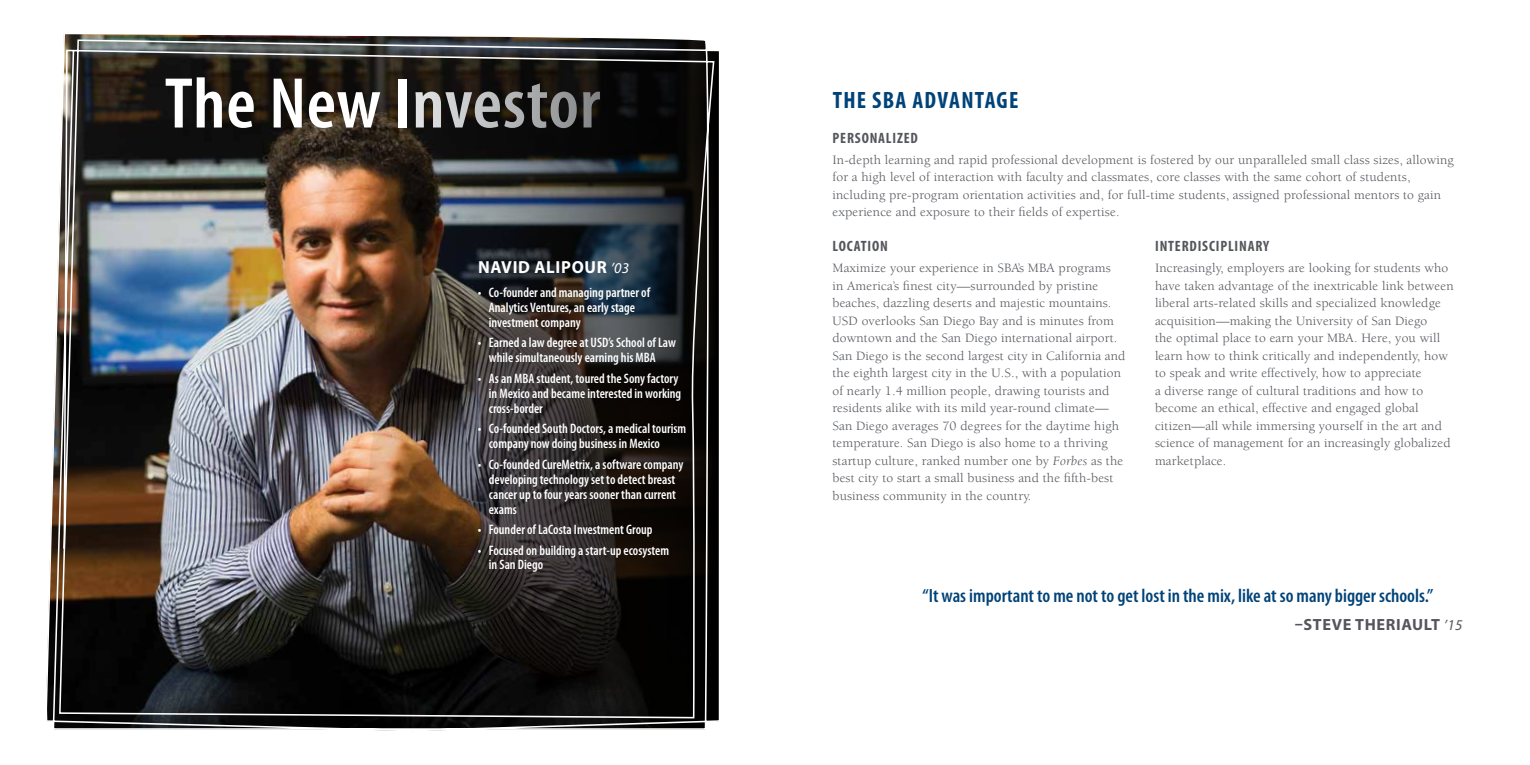
<style>
.page{position:relative;width:1530px;height:765px;background:#fff}
.page>*{position:absolute;margin:0;border:0;box-sizing:border-box;transform-origin:0 0}
.t1{font:600 condensed 72.5px "Myriad Pro";letter-spacing:.005em;color:#fff}
.t2{font:700 condensed 23.75px "Myriad Pro";letter-spacing:.055em;color:#004378}
.t3{font:600 condensed 19.12px "Myriad Pro";color:#004378}
.t4{font:700 17.5px "Myriad Pro";letter-spacing:.04em;color:#fff}
.t5{font:700 16.25px "Myriad Pro";letter-spacing:.04em;color:#54565c}
.t6{font:700 condensed 15px "Myriad Pro";letter-spacing:.055em;color:#54565c}
.t7{font:600 condensed 13.75px/15px "Myriad Pro";color:#fff}
.t8{font:13.12px/17.5px "Berkeley Std";letter-spacing:.01em;color:#54565c}
.s1{font-weight:400;font-style:italic;font-size:15px}
.s2{font-style:italic}
</style>
<div class="page">
<img style="left:46px;top:34px;width:673px;height:697px">
<h1 class="t1" style="left:165px;top:59px;width:437px">The New Investor</h1>
<h3 class="t4" style="left:478px;top:256px;width:153px">NAVID ALIPOUR <span class="s1">’03</span></h3>
<p class="t7" style="left:489px;top:285px;width:163px;text-indent:-11px">• Co-founder and managing partner of<br>Analytics Ventures, an early stage investment company</p>
<p class="t7" style="left:489px;top:335px;width:189px;text-indent:-11px">• Earned a law degree at USD’s School of Law while simultaneously earning his MBA</p>
<p class="t7" style="left:489px;top:371px;width:194px;text-indent:-11px">• As an MBA student, toured the Sony factory in Mexico and became interested in working cross-border</p>
<p class="t7" style="left:489px;top:421px;width:199px;text-indent:-11px">• Co-founded South Doctors, a medical tourism company now doing business in Mexico</p>
<p class="t7" style="left:489px;top:456px;width:196px;text-indent:-11px">• Co-founded CureMetrix, a software company developing technology set to detect breast cancer up to four years sooner than current exams</p>
<p class="t7" style="left:478px;top:522px;width:176px">• Founder of LaCosta Investment Group</p>
<p class="t7" style="left:489px;top:542px;width:182px;text-indent:-11px">• Focused on building a start-up ecosystem in San Diego</p>
<h2 class="t2" style="left:833px;top:85px;width:187px">THE SBA ADVANTAGE</h2>
<p class="t6" style="left:833px;top:128px;width:87px">PERSONALIZED</p>
<p class="t8" style="left:832px;top:151px;width:623px">In-depth learning and rapid professional development is fostered by our unparalleled small class sizes, allowing for a high level of interaction with faculty and classmates, core classes with the same cohort of students, including pre-program orientation activities and, for full-time students, assigned professional mentors to gain experience and exposure to their fields of expertise.</p>
<p class="t6" style="left:833px;top:237px;width:57px">LOCATION</p>
<p class="t8" style="left:832px;top:260px;width:295px">Maximize your experience in SBA’s MBA programs<br>in America’s finest city—surrounded by pristine beaches, dazzling deserts and majestic mountains.<br>USD overlooks San Diego Bay and is minutes from downtown and the San Diego international airport.<br>San Diego is the second largest city in California and the eighth largest city in the U.S., with a population of nearly 1.4 million people, drawing tourists and residents alike with its mild year-round climate— San Diego averages 70 degrees for the daytime high temperature. San Diego is also home to a thriving startup culture, ranked number one by <span class="s2">Forbes</span> as the best city to start a small business and the fifth-best business community in the country.</p>
<p class="t6" style="left:1155px;top:237px;width:116px">INTERDISCIPLINARY</p>
<p class="t8" style="left:1155px;top:260px;width:300px">Increasingly, employers are looking for students who have taken advantage of the inextricable link between liberal arts-related skills and specialized knowledge acquisition—making the University of San Diego<br>the optimal place to earn your MBA. Here, you will learn how to think critically and independently, how to speak and write effectively, how to appreciate<br>a diverse range of cultural traditions and how to become an ethical, effective and engaged global citizen—all while immersing yourself in the art and science of management for an increasingly globalized marketplace.</p>
<h3 class="t3" style="left:922px;top:584px;width:512px">“It was important to me not to get lost in the mix, like at so many bigger schools.”</h3>
<p class="t5" style="left:1295px;top:614px;width:169px">–STEVE THERIAULT <span class="s1">’15</span></p>
</div>
